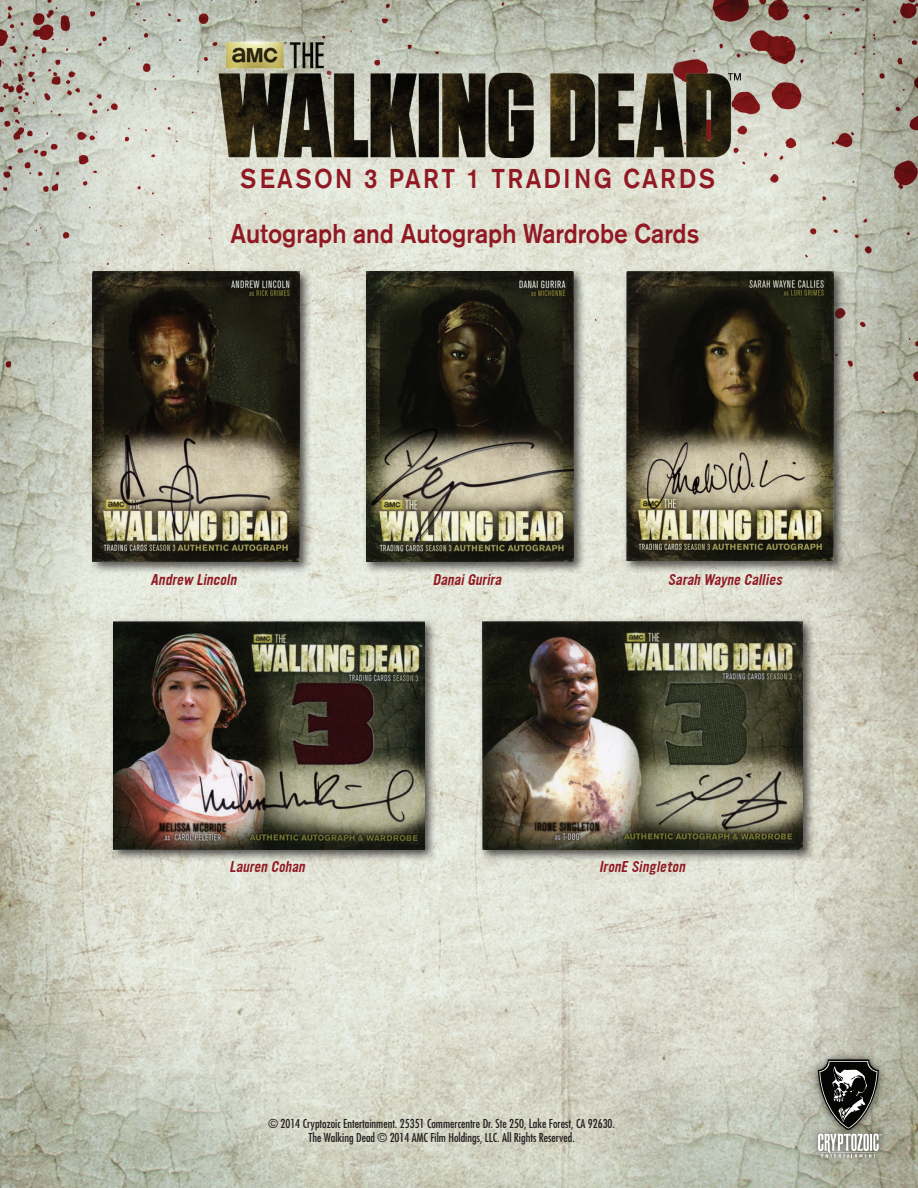
<style>
.page{position:relative;width:918px;height:1188px;background:#fff}
.page>*{position:absolute;margin:0;border:0;box-sizing:border-box;transform-origin:0 0}
.t1{font:500 27px "Akzidenz Grotesk BE";color:#901923;scale:.9 1}
.t2{font:500 27px "Akzidenz Grotesk BE";letter-spacing:.1em;color:#901923;scale:.9 1}
.t3{font:italic 13.5px "Ultramagnetic";color:#901923}
.t4{font:condensed 12px/14.4px "Futura";color:#231f20;text-align:center}
</style>
<div class="page">
<img style="left:0;top:0;width:918px;height:1188px">
<div style="left:810px;top:1052px;width:79px;height:113px;background:#231f20;opacity:.75"></div>
<svg style="left:818px;top:1059px;width:64px;height:98px;background:#74756e"></svg>
<img style="left:187px;top:29px;width:568px;height:135px">
<div style="left:89px;top:268px;width:224px;height:306px;background:#231f20;opacity:.75"></div>
<img style="left:93px;top:272px;width:207px;height:289px">
<div style="left:363px;top:268px;width:223px;height:306px;background:#231f20;opacity:.75"></div>
<img style="left:366px;top:272px;width:207px;height:289px">
<div style="left:623px;top:268px;width:223px;height:306px;background:#231f20;opacity:.75"></div>
<img style="left:626px;top:272px;width:207px;height:289px">
<div style="left:479px;top:617px;width:336px;height:245px;background:#231f20;opacity:.75"></div>
<img style="left:482px;top:621px;width:320px;height:229px">
<div style="left:110px;top:617px;width:327px;height:245px;background:#231f20;opacity:.75"></div>
<img style="left:114px;top:621px;width:310px;height:229px">
<h1 class="t2" style="left:240px;top:162px;width:529px">SEASON 3 PART 1 TRADING CARDS</h1>
<h1 class="t1" style="left:231px;top:217px;width:522px">Autograph and Autograph Wardrobe Cards</h1>
<p class="t3" style="left:151px;top:570px;width:91px">Andrew Lincoln</p>
<p class="t3" style="left:433px;top:570px;width:73px">DanaiGurira</p>
<p class="t3" style="left:668px;top:570px;width:119px">Sarah Wayne Callies</p>
<p class="t3" style="left:229px;top:857px;width:80px">Lauren Cohan</p>
<p class="t3" style="left:599px;top:857px;width:91px">IronE Singleton</p>
<p class="t4" style="left:268px;top:1116px;width:348px">© 2014 Cryptozoic Entertainment. 25351 Commercentre Dr. Ste 250, Lake Forest, CA 92630.<br>The Walking Dead © 2014 AMC Film Holdings, LLC. All Rights Reserved.</p>
</div>
